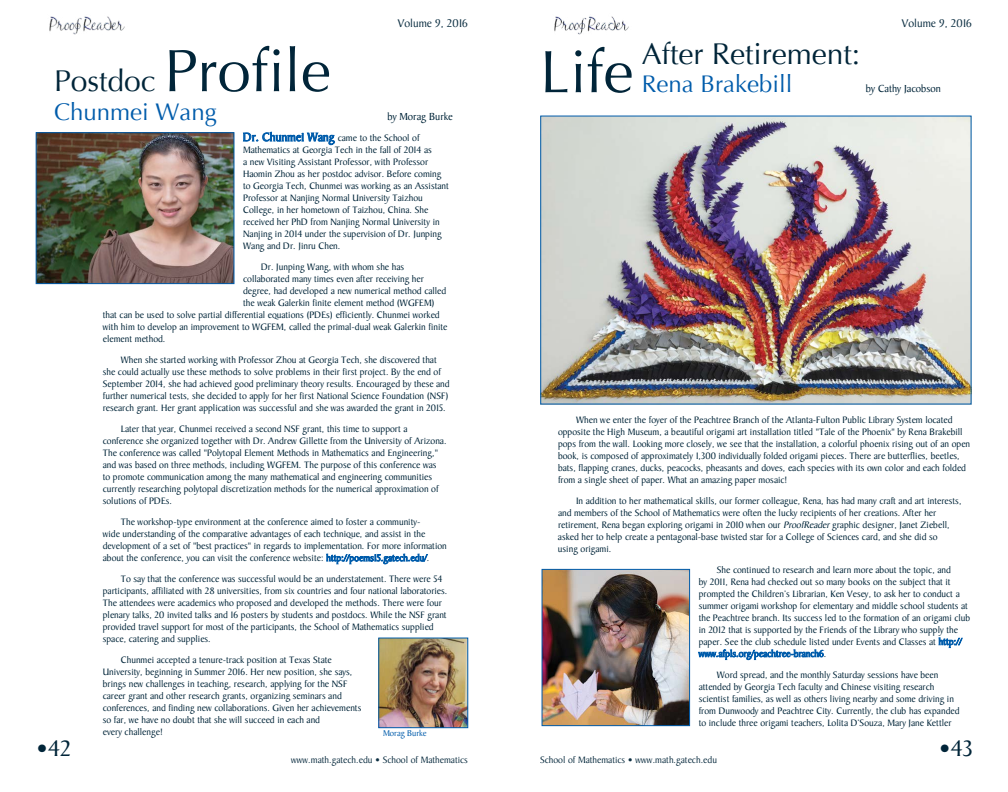
<style>
.page{position:relative;width:1008px;height:792px;background:#fff}
.page>*{position:absolute;margin:0;border:0;box-sizing:border-box;transform-origin:0 0}
.t1{font:60px "Optima";color:#012539}
.t2{font:30px "Optima";color:#012539}
.t3{font:24px "Optima";color:#005cab}
.t4{font:24px "Baker Signet";color:#012539}
.t5{font:12px "Baker Signet";color:#012539}
.t6{font:11px "Baker Signet";color:#012539}
.t7{font:10px/12px "Baker Signet";color:#012539}
.t8{font:9px "Baker Signet";color:#005cab}
.s1{font-size:60px}
.s2{font-size:12.6px;color:#005cab}
.s3{color:#005cab}
.s4{font-style:italic}
</style>
<div class="page">
<img style="left:49px;top:16px;width:76px;height:19px">
<img style="left:554px;top:16px;width:75px;height:19px">
<svg style="left:938px;top:637px;width:25px;height:11px"></svg>
<svg style="left:698px;top:649px;width:126px;height:11px"></svg>
<img style="left:544px;top:571px;width:144px;height:153px">
<div style="left:542px;top:569px;width:148px;height:157px;border:1px solid #005cab"></div>
<img style="left:543px;top:118px;width:426px;height:284px">
<svg style="left:243px;top:132px;width:92px;height:13px"></svg>
<svg style="left:326px;top:554px;width:102px;height:10px"></svg>
<img style="left:38px;top:135px;width:194px;height:147px">
<div style="left:36px;top:133px;width:198px;height:151px;border:1px solid #005cab"></div>
<img style="left:381px;top:640px;width:85px;height:86px">
<div style="left:379px;top:638px;width:89px;height:90px;border:1px solid #005cab"></div>
<p class="t5" style="left:398px;top:16px;width:72px">Volume 9, 2016</p>
<p class="t5" style="left:902px;top:16px;width:72px">Volume 9, 2016</p>
<h2 class="t2" style="left:54px;top:64px;width:278px">Postdoc <span class="s1">Profile</span></h2>
<h3 class="t3" style="left:54px;top:98px;width:164px">Chunmei Wang</h3>
<p class="t6" style="left:387px;top:111px;width:67px">by Morag Burke</p>
<h3 class="t4" style="left:36px;top:735px;width:37px">•42</h3>
<p class="t7" style="left:243px;top:132px;width:207px"><span class="s2">Dr. Chunmei Wang</span> came to the School of Mathematics at Georgia Tech in the fall of 2014 as<br>a new Visiting Assistant Professor, with Professor Haomin Zhou as her postdoc advisor. Before coming to Georgia Tech, Chunmei was working as an Assistant Professor at Nanjing Normal University Taizhou College, in her hometown of Taizhou, China. She received her PhD from Nanjing Normal University in Nanjing in 2014 under the supervision of Dr. Junping Wang and Dr. Jinru Chen.</p>
<p class="t7" style="left:261px;top:261px;width:145px">Dr. Junping Wang, with whom she has</p>
<p class="t7" style="left:243px;top:273px;width:182px">collaborated many times even after receiving her</p>
<p class="t7" style="left:243px;top:285px;width:205px">degree, had developed a new numerical method called</p>
<p class="t7" style="left:243px;top:297px;width:193px">the weak Galerkin finite element method (WGFEM)</p>
<p class="t7" style="left:103px;top:309px;width:338px">that can be used to solve partial differential equations (PDEs) efficiently. Chunmei worked</p>
<p class="t7" style="left:103px;top:321px;width:346px">with him to develop an improvement to WGFEM, called the primal-dual weak Galerkin finite</p>
<p class="t7" style="left:103px;top:333px;width:64px">element method.</p>
<p class="t7" style="left:103px;top:354px;width:348px;text-indent:18px">When she started working with Professor Zhou at Georgia Tech, she discovered that she could actually use these methods to solve problems in their first project. By the end of September 2014, she had achieved good preliminary theory results. Encouraged by these and further numerical tests, she decided to apply for her first National Science Foundation (NSF) research grant. Her grant application was successful and she was awarded the grant in 2015.</p>
<p class="t7" style="left:103px;top:423px;width:345px;text-indent:18px">Later that year, Chunmei received a second NSF grant, this time to support a conference she organized together with Dr. Andrew Gillette from the University of Arizona.<br>The conference was called "Polytopal Element Methods in Mathematics and Engineering," and was based on three methods, including WGFEM. The purpose of this conference was to promote communication among the many mathematical and engineering communities currently researching polytopal discretization methods for the numerical approximation of solutions of PDEs.</p>
<p class="t7" style="left:103px;top:516px;width:346px;text-indent:18px">The workshop-type environment at the conference aimed to foster a community-<br>wide understanding of the comparative advantages of each technique, and assist in the development of a set of "best practices" in regards to implementation. For more information about the conference, you can visit the conference website: <span class="s3">http://poems15.gatech.edu/</span>.</p>
<p class="t7" style="left:103px;top:573px;width:346px;text-indent:18px">To say that the conference was successful would be an understatement. There were 54 participants, affiliated with 28 universities, from six countries and four national laboratories.<br>The attendees were academics who proposed and developed the methods. There were four plenary talks, 20 invited talks and 16 posters by students and postdocs. While the NSF grant provided travel support for most of the participants, the School of Mathematics supplied space, catering and supplies.</p>
<p class="t7" style="left:103px;top:654px;width:260px;text-indent:18px">Chunmei accepted a tenure-track position at Texas State University, beginning in Summer 2016. Her new position, she says, brings new challenges in teaching, research, applying for the NSF career grant and other research grants, organizing seminars and conferences, and finding new collaborations. Given her achievements so far, we have no doubt that she will succeed in each and<br>every challenge!</p>
<p class="t8" style="left:383px;top:728px;width:45px">Morag Burke</p>
<p class="t7" style="left:291px;top:754px;width:178px">www.math.gatech.edu • School of Mathematics</p>
<h1 class="t1" style="left:540px;top:37px;width:95px">Life</h1>
<h2 class="t2" style="left:642px;top:36px;width:220px">After Retirement:</h2>
<h3 class="t3" style="left:642px;top:70px;width:152px">Rena Brakebill</h3>
<p class="t6" style="left:866px;top:83px;width:77px">by Cathy Jacobson</p>
<p class="t7" style="left:558px;top:414px;width:414px;text-indent:18px">When we enter the foyer of the Peachtree Branch of the Atlanta-Fulton Public Library System located opposite the High Museum, a beautiful origami art installation titled "Tale of the Phoenix" by Rena Brakebill pops from the wall. Looking more closely, we see that the installation, a colorful phoenix rising out of an open book, is composed of approximately 1,300 individually folded origami pieces. There are butterflies, beetles, bats, flapping cranes, ducks, peacocks, pheasants and doves, each species with its own color and each folded from a single sheet of paper. What an amazing paper mosaic!</p>
<p class="t7" style="left:558px;top:495px;width:405px;text-indent:18px">In addition to her mathematical skills, our former colleague, Rena, has had many craft and art interests, and members of the School of Mathematics were often the lucky recipients of her creations. After her retirement, Rena began exploring origami in 2010 when our <span class="s4">ProofReader</span>graphic designer, Janet Ziebell, asked her to help create a pentagonal-base twisted star for a College of Sciences card, and she did so<br>using origami.</p>
<p class="t7" style="left:699px;top:564px;width:273px;text-indent:18px">She continued to research and learn more about the topic, and<br>by 2011, Rena had checked out so many books on the subject that it prompted the Children’s Librarian, Ken Vesey, to ask her to conduct a summer origami workshop for elementary and middle school students at the Peachtree branch. Its success led to the formation of an origami club in 2012 that is supported by the Friends of the Library who supply the paper. See the club schedule listed under Events and Classes at <span class="s3">http:// www.afpls.org/peachtree-branch6</span>.</p>
<p class="t7" style="left:699px;top:669px;width:262px;text-indent:18px">Word spread, and the monthly Saturday sessions have been attended by Georgia Tech faculty and Chinese visiting research scientist families, as well as others living nearby and some driving in from Dunwoody and Peachtree City. Currently, the club has expanded to include three origami teachers, Lolita D’Souza, Mary Jane Kettler</p>
<p class="t7" style="left:540px;top:754px;width:178px">School of Mathematics • www.math.gatech.edu</p>
<h3 class="t4" style="left:939px;top:735px;width:36px">•43</h3>
</div>
